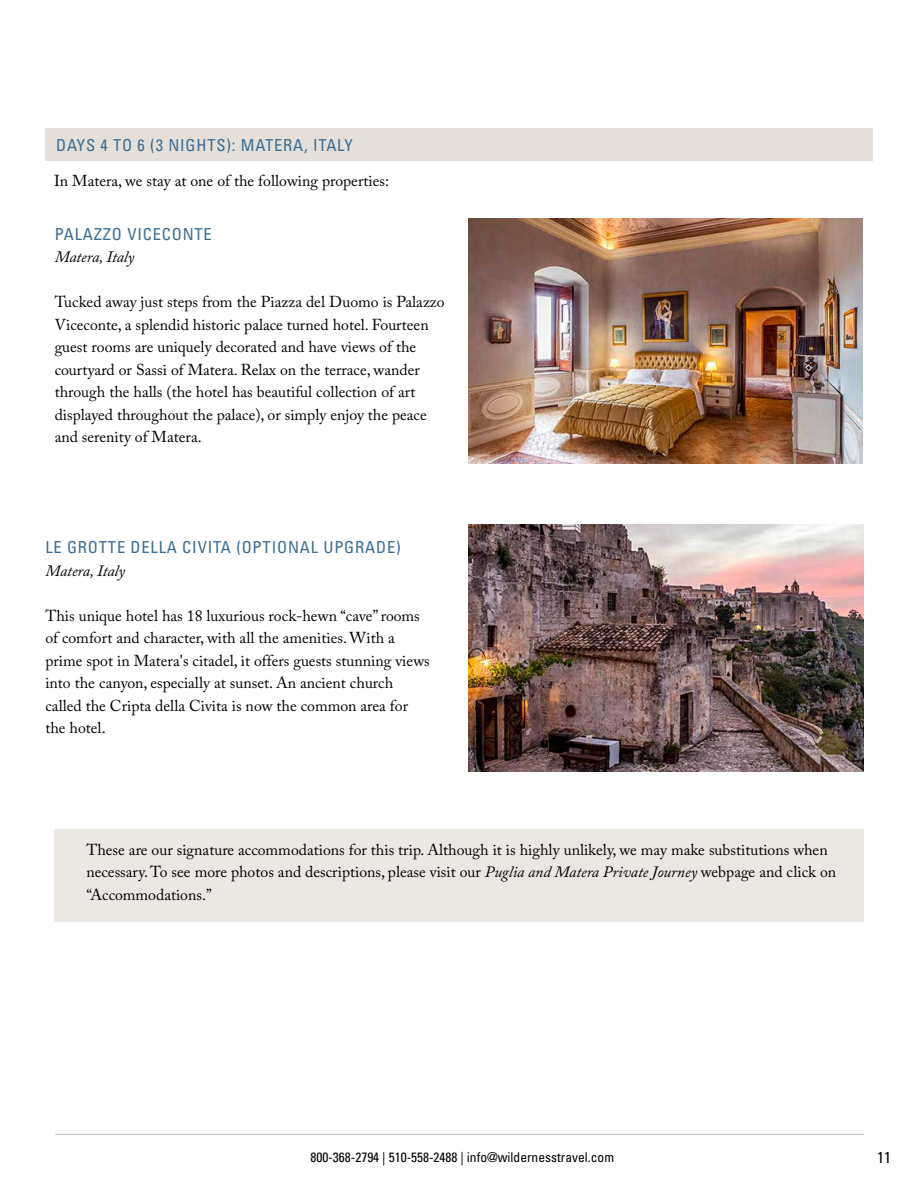
<style>
.page{position:relative;width:918px;height:1188px;background:#fff}
.page>*{position:absolute;margin:0;border:0;box-sizing:border-box;transform-origin:0 0}
.t1{font:condensed 16.5px "Univers LT Std";letter-spacing:.05em;color:#3d6d91}
.t2{font:15.75px/22.5px "Adobe Caslon Pro";color:#000}
.t3{font:italic 15.75px "Adobe Caslon Pro";color:#000}
.t4{font:condensed 15.75px "Univers LT Std";color:#000}
.t5{font:condensed 13.5px "Univers LT Std";color:#000}
.s1{font-style:italic}
</style>
<div class="page">
<hr style="left:56px;top:1134px;width:808px;height:1px;background:#bcbec0">
<div style="left:54px;top:829px;width:810px;height:93px;background:#ebe8e3"></div>
<img style="left:468px;top:218px;width:395px;height:246px">
<img style="left:468px;top:524px;width:396px;height:247px">
<div style="left:45px;top:128px;width:828px;height:33px;background:#e4e0d9"></div>
<p class="t1" style="left:56px;top:135px;width:298px">DAYS 4 TO 6 (3 NIGHTS): MATERA, ITALY</p>
<p class="t2" style="left:54px;top:169px;width:337px">In Matera, we stay at one of the following properties:</p>
<p class="t1" style="left:55px;top:223px;width:159px">PALAZZO VICECONTE</p>
<p class="t3" style="left:55px;top:247px;width:81px">Matera, Italy</p>
<p class="t2" style="left:55px;top:290px;width:392px">Tucked away just steps from the Piazza del Duomo is Palazzo Viceconte, a splendid historic palace turned hotel. Fourteen guest rooms are uniquely decorated and have views of the courtyard or Sassi of Matera. Relax on the terrace, wander through the halls (the hotel has beautiful collection of art displayed throughout the palace), or simply enjoy the peace and serenity of Matera.</p>
<p class="t1" style="left:45px;top:537px;width:357px">LE GROTTE DELLA CIVITA (OPTIONAL UPGRADE)</p>
<p class="t3" style="left:45px;top:561px;width:81px">Matera, Italy</p>
<p class="t2" style="left:45px;top:604px;width:386px">This unique hotel has 18 luxurious rock-hewn “cave” rooms of comfort and character, with all the amenities. With a prime spot in Matera's citadel, it offers guests stunning views into the canyon, especially at sunset. An ancient church called the Cripta della Civita is now the common area for the hotel.</p>
<p class="t2" style="left:86px;top:838px;width:751px">These are our signature accommodations for this trip. Although it is highly unlikely, we may make substitutions when necessary. To see more photos and descriptions, please visit our <span class="s1">Puglia and Matera Private Journey</span> webpage and click on “Accommodations.”</p>
<p class="t5" style="left:310px;top:1149px;width:305px">800-368-2794 | 510-558-2488 | info@wildernesstravel.com</p>
<p class="t4" style="left:877px;top:1148px;width:15px">11</p>
</div>
